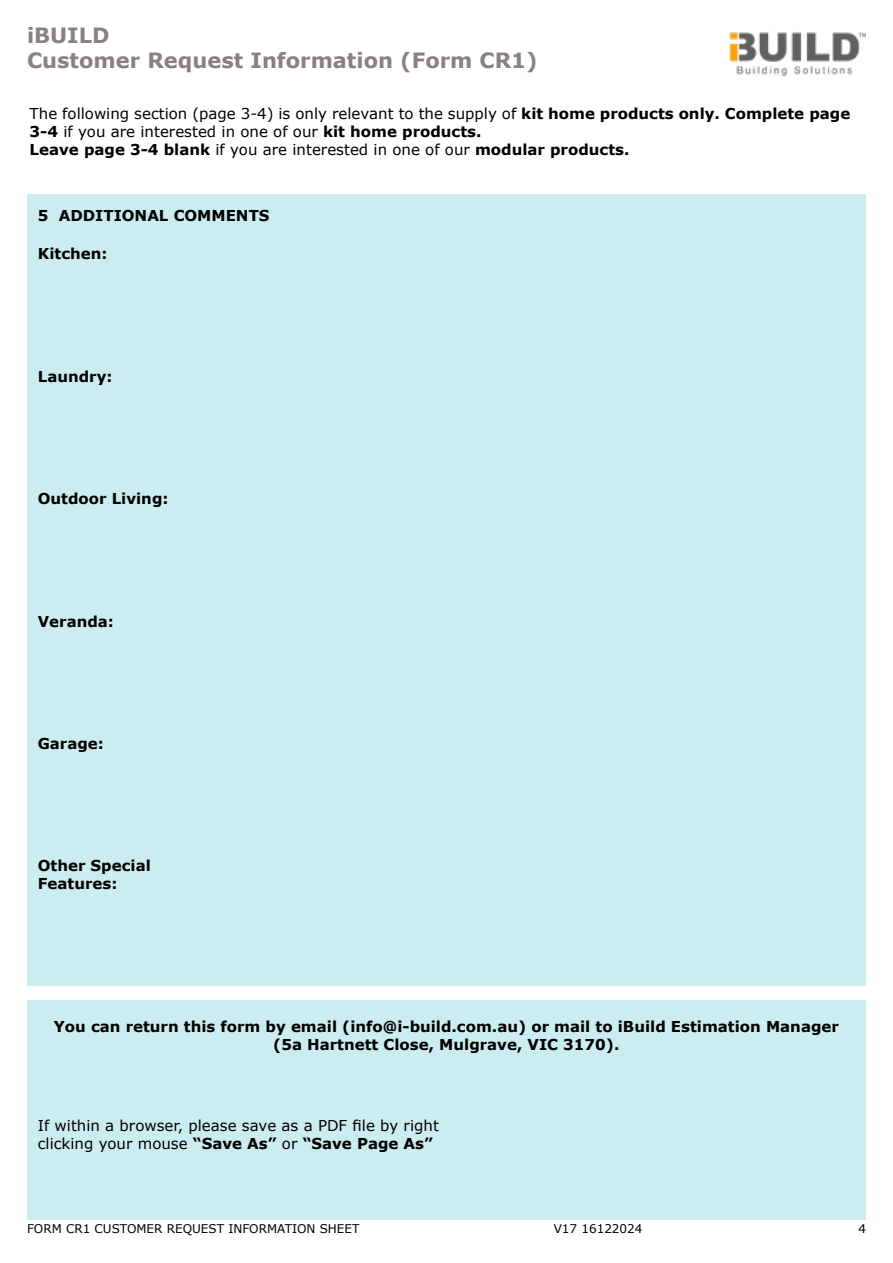
<style>
.page{position:relative;width:893px;height:1263px;background:#fff}
.page>*{position:absolute;margin:0;border:0;box-sizing:border-box;transform-origin:0 0}
.t1{font:700 21px/25.2px "Verdana";color:#88817e}
.t2{font:15px/18px "Verdana";color:#000}
.t3{font:700 15px/18px "Verdana";color:#000}
.t4{font:12px "Verdana";color:#000}
.s1{font-weight:700}
</style>
<div class="page">
<img style="left:729px;top:32px;width:137px;height:45px">
<div style="left:27px;top:195px;width:839px;height:791px;background:#ccedf0"></div>
<div style="left:27px;top:1000px;width:839px;height:220px;background:#ccedf0"></div>
<h1 class="t1" style="left:27px;top:23px;width:512px">iBUILD<br>Customer Request Information (Form CR1)</h1>
<p class="t2" style="left:30px;top:105px;width:822px">The following section (page 3-4) is only relevant to the supply of <span class="s1">kit home products only. Complete page<br>3-4</span> if you are interested in one of our <span class="s1">kit home products.<br>Leave page 3-4 blank</span> if you are interested in one of our <span class="s1">modular products.</span></p>
<p class="t3" style="left:38px;top:207px;width:233px">5 ADDITIONAL COMMENTS</p>
<p class="t3" style="left:38px;top:245px;width:71px">Kitchen:</p>
<p class="t3" style="left:38px;top:367px;width:76px">Laundry:</p>
<p class="t3" style="left:38px;top:490px;width:132px">Outdoor Living:</p>
<p class="t3" style="left:38px;top:612px;width:78px">Veranda:</p>
<p class="t3" style="left:38px;top:734px;width:68px">Garage:</p>
<p class="t3" style="left:38px;top:857px;width:115px">Other Special<br>Features:</p>
<p class="t3" style="left:54px;top:1017px;width:787px;text-align:center">You can return this form by email (info@i-build.com.au) or mail to iBuild Estimation Manager (5a Hartnett Close, Mulgrave, VIC 3170).</p>
<p class="t2" style="left:38px;top:1116px;width:403px">If within a browser, please save as a PDF file by right clicking your mouse <span class="s1">“Save As”</span> or <span class="s1">“Save Page As”</span></p>
<p class="t4" style="left:554px;top:1221px;width:90px">V17 16122024</p>
<p class="t4" style="left:27px;top:1221px;width:334px">FORM CR1 CUSTOMER REQUEST INFORMATION SHEET</p>
<p class="t4" style="left:858px;top:1221px;width:9px">4</p>
</div>
